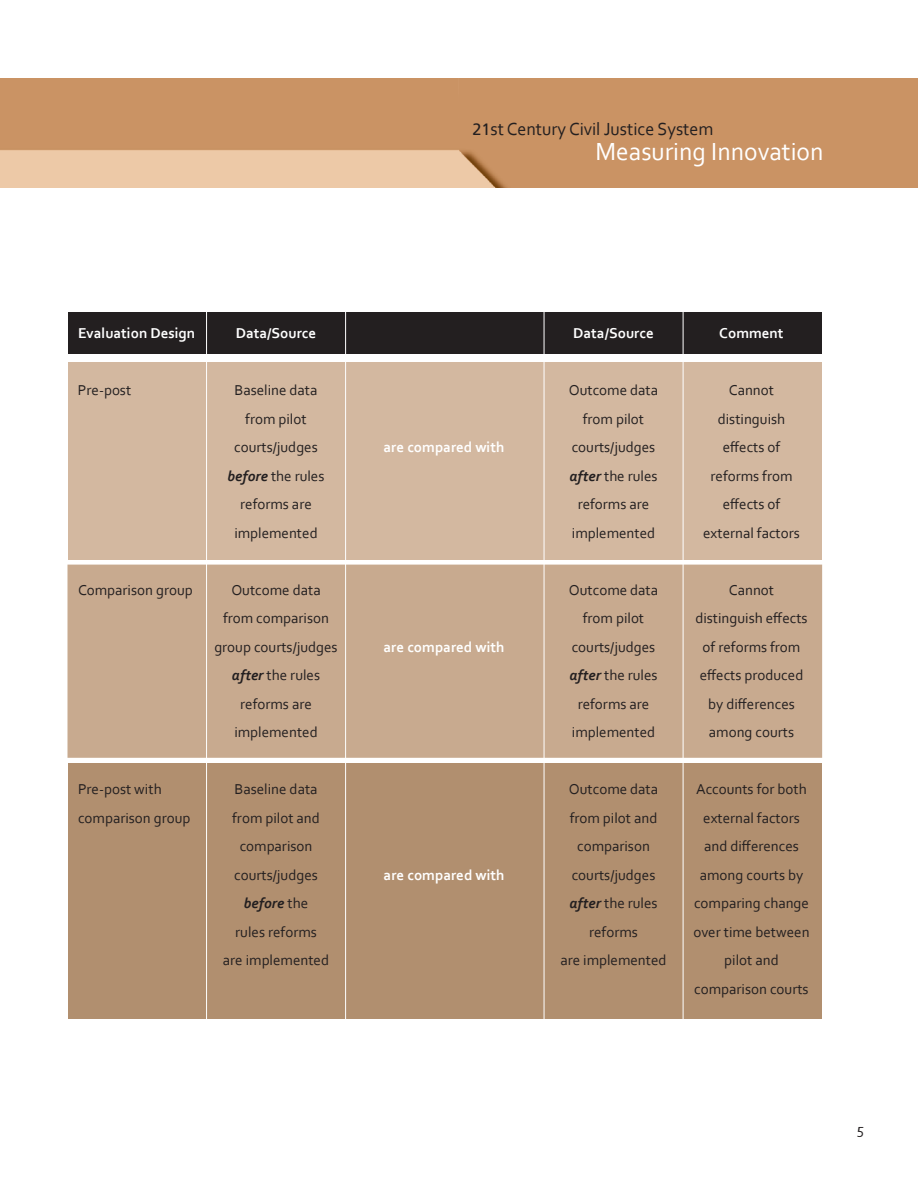
<style>
.page{position:relative;width:918px;height:1188px;background:#fff}
.page>*{position:absolute;margin:0;border:0;box-sizing:border-box;transform-origin:0 0}
.t1{font:25.95px "Corbel";color:#fff}
.t2{font:18.3px "Corbel";color:#231f20}
.Paragraph_Style_1{font:15px "Corbel";color:#231f20}
.Paragraph_Style_1-2{font:700 15px "Corbel";color:#fff}
.Paragraph_Style_1-3{font:italic 700 15px "Corbel";color:#231f20}
.s1{font-family:"Frutiger LT Std";font-size:16.5px}
.s2{font-weight:700;font-style:italic}
.s3{font-weight:400;font-style:normal}
</style>
<div class="page">
<div style="left:68px;top:312px;width:753px;height:42px;background:#231f20"></div>
<div style="left:68px;top:763px;width:753px;height:256px;background:#b18f6f"></div>
<div style="left:68px;top:565px;width:753px;height:192px;background:#c8aa8f"></div>
<div style="left:68px;top:565px;width:754px;height:193px;border:2px solid #c8aa8f"></div>
<div style="left:68px;top:362px;width:753px;height:198px;background:#d3b8a0"></div>
<img style="left:0;top:78px;width:918px;height:109px">
<hr style="left:683px;top:310px;width:1px;height:713px;background:#fff">
<hr style="left:544px;top:308px;width:1px;height:713px;background:#fff">
<hr style="left:345px;top:308px;width:1px;height:716px;background:#fff">
<hr style="left:206px;top:308px;width:1px;height:713px;background:#fff">
<p class="t2" style="left:472px;top:118px;width:242px"><span class="s1">21</span>st Century Civil Justice System</p>
<p class="t1" style="left:595px;top:135px;width:230px">Measuring Innovation</p>
<p class="Paragraph_Style_1-2" style="left:78px;top:324px;width:119px">Evaluation Design</p>
<p class="Paragraph_Style_1-2" style="left:236px;top:324px;width:82px">Data/Source</p>
<p class="Paragraph_Style_1-2" style="left:573px;top:324px;width:82px">Data/Source</p>
<p class="Paragraph_Style_1-2" style="left:719px;top:324px;width:66px">Comment</p>
<p class="Paragraph_Style_1" style="left:78px;top:381px;width:55px">Pre-post</p>
<p class="Paragraph_Style_1" style="left:234px;top:381px;width:85px">Baseline data</p>
<p class="Paragraph_Style_1" style="left:569px;top:381px;width:91px">Outcome data</p>
<p class="Paragraph_Style_1" style="left:729px;top:381px;width:47px">Cannot</p>
<p class="Paragraph_Style_1" style="left:245px;top:409px;width:63px">from pilot</p>
<p class="Paragraph_Style_1" style="left:583px;top:409px;width:63px">from pilot</p>
<p class="Paragraph_Style_1" style="left:718px;top:409px;width:69px">distinguish</p>
<p class="Paragraph_Style_1" style="left:234px;top:438px;width:85px">courts/judges</p>
<p class="Paragraph_Style_1-2" style="left:384px;top:438px;width:122px">are compared with</p>
<p class="Paragraph_Style_1" style="left:572px;top:438px;width:85px">courts/judges</p>
<p class="Paragraph_Style_1" style="left:723px;top:438px;width:59px">effects of</p>
<p class="Paragraph_Style_1" style="left:228px;top:466px;width:99px"><span class="s2">before</span> the rules</p>
<p class="Paragraph_Style_1" style="left:569px;top:466px;width:90px"><span class="s2">after</span> the rules</p>
<p class="Paragraph_Style_1" style="left:711px;top:466px;width:84px">reforms from</p>
<p class="Paragraph_Style_1" style="left:240px;top:495px;width:73px">reforms are</p>
<p class="Paragraph_Style_1" style="left:578px;top:495px;width:73px">reforms are</p>
<p class="Paragraph_Style_1" style="left:723px;top:495px;width:59px">effects of</p>
<p class="Paragraph_Style_1" style="left:234px;top:523px;width:85px">implemented</p>
<p class="Paragraph_Style_1" style="left:572px;top:523px;width:85px">implemented</p>
<p class="Paragraph_Style_1" style="left:703px;top:523px;width:98px">external factors</p>
<p class="Paragraph_Style_1" style="left:78px;top:580px;width:116px">Comparison group</p>
<p class="Paragraph_Style_1" style="left:231px;top:580px;width:91px">Outcome data</p>
<p class="Paragraph_Style_1" style="left:569px;top:580px;width:91px">Outcome data</p>
<p class="Paragraph_Style_1" style="left:729px;top:580px;width:47px">Cannot</p>
<p class="Paragraph_Style_1" style="left:223px;top:609px;width:108px">from comparison</p>
<p class="Paragraph_Style_1" style="left:583px;top:609px;width:63px">from pilot</p>
<p class="Paragraph_Style_1" style="left:695px;top:609px;width:114px">distinguish effects</p>
<p class="Paragraph_Style_1" style="left:214px;top:637px;width:125px">group courts/judges</p>
<p class="Paragraph_Style_1-2" style="left:384px;top:637px;width:122px">are compared with</p>
<p class="Paragraph_Style_1" style="left:572px;top:637px;width:85px">courts/judges</p>
<p class="Paragraph_Style_1" style="left:703px;top:637px;width:99px">of reforms from</p>
<p class="Paragraph_Style_1" style="left:232px;top:666px;width:90px"><span class="s2">after</span> the rules</p>
<p class="Paragraph_Style_1" style="left:569px;top:666px;width:90px"><span class="s2">after</span> the rules</p>
<p class="Paragraph_Style_1" style="left:700px;top:666px;width:105px">effects produced</p>
<p class="Paragraph_Style_1" style="left:240px;top:694px;width:73px">reforms are</p>
<p class="Paragraph_Style_1" style="left:578px;top:694px;width:73px">reforms are</p>
<p class="Paragraph_Style_1" style="left:708px;top:694px;width:88px">by differences</p>
<p class="Paragraph_Style_1" style="left:234px;top:723px;width:85px">implemented</p>
<p class="Paragraph_Style_1" style="left:572px;top:723px;width:85px">implemented</p>
<p class="Paragraph_Style_1" style="left:709px;top:723px;width:87px">among courts</p>
<p class="Paragraph_Style_1" style="left:78px;top:780px;width:85px">Pre-post with</p>
<p class="Paragraph_Style_1" style="left:235px;top:780px;width:85px">Baseline data</p>
<p class="Paragraph_Style_1" style="left:569px;top:780px;width:91px">Outcome data</p>
<p class="Paragraph_Style_1" style="left:696px;top:780px;width:112px">Accounts for both</p>
<p class="Paragraph_Style_1" style="left:78px;top:808px;width:114px">comparison group</p>
<p class="Paragraph_Style_1" style="left:232px;top:808px;width:89px">from pilot and</p>
<p class="Paragraph_Style_1" style="left:570px;top:808px;width:89px">from pilot and</p>
<p class="Paragraph_Style_1" style="left:703px;top:808px;width:98px">external factors</p>
<p class="Paragraph_Style_1" style="left:240px;top:837px;width:74px">comparison</p>
<p class="Paragraph_Style_1" style="left:577px;top:837px;width:74px">comparison</p>
<p class="Paragraph_Style_1" style="left:704px;top:837px;width:96px">and differences</p>
<p class="Paragraph_Style_1" style="left:234px;top:865px;width:85px">courts/judges</p>
<p class="Paragraph_Style_1-2" style="left:384px;top:865px;width:122px">are compared with</p>
<p class="Paragraph_Style_1" style="left:572px;top:865px;width:85px">courts/judges</p>
<p class="Paragraph_Style_1" style="left:700px;top:865px;width:105px">among courts by</p>
<p class="Paragraph_Style_1-3" style="left:244px;top:894px;width:66px">before <span class="s3">the</span></p>
<p class="Paragraph_Style_1" style="left:569px;top:894px;width:90px"><span class="s2">after</span> the rules</p>
<p class="Paragraph_Style_1" style="left:694px;top:894px;width:116px">comparing change</p>
<p class="Paragraph_Style_1" style="left:235px;top:922px;width:83px">rules reforms</p>
<p class="Paragraph_Style_1" style="left:589px;top:922px;width:50px">reforms</p>
<p class="Paragraph_Style_1" style="left:693px;top:922px;width:118px">over time between</p>
<p class="Paragraph_Style_1" style="left:223px;top:951px;width:108px">are implemented</p>
<p class="Paragraph_Style_1" style="left:560px;top:951px;width:108px">are implemented</p>
<p class="Paragraph_Style_1" style="left:724px;top:951px;width:56px">pilot and</p>
<p class="Paragraph_Style_1" style="left:694px;top:979px;width:116px">comparison courts</p>
<p class="Paragraph_Style_1" style="left:857px;top:1120px;width:9px">5</p>
</div>
